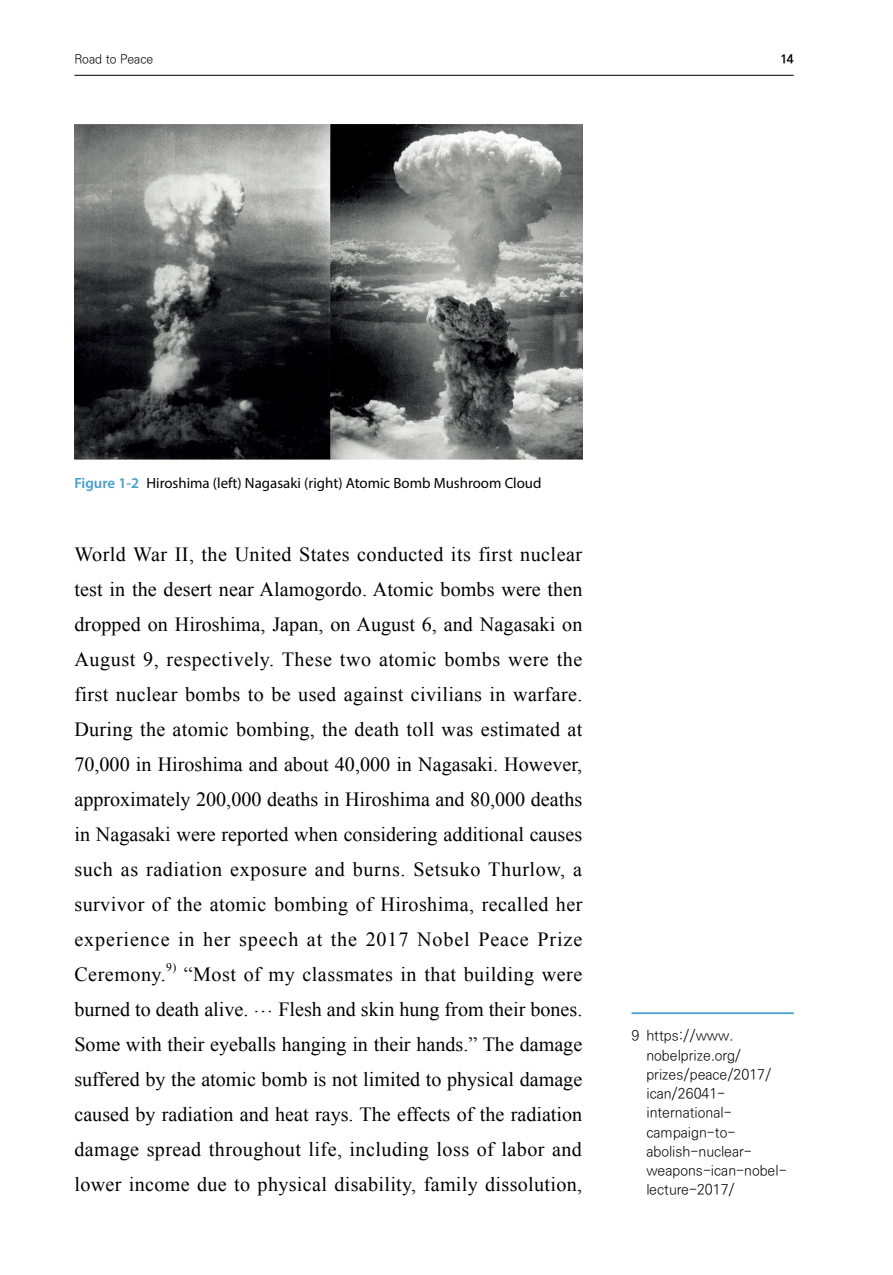
<style>
.page{position:relative;width:893px;height:1275px;background:#fff}
.page>*{position:absolute;margin:0;border:0;box-sizing:border-box;transform-origin:0 0}
.t1{font:20.12px/35px "Times New Roman";letter-spacing:.02em;color:#000;text-align:justify}
.t2{font:14.88px "Myriad Pro";color:#000}
.t3{font:300 14px/19.2px "Ko Pub World Dotum";color:#000}
.t4{font:300 12.25px "Ko Pub World Dotum";color:#000}
.t5{font:700 12.25px "Ko Pub World Dotum";color:#000}
.t6{font:11.72px "Times New Roman";color:#000}
.s1{font-weight:600;color:#459ece}
</style>
<div class="page">
<hr style="left:631px;top:1012px;width:163px;height:2px;background:#459ece">
<img style="left:74px;top:124px;width:508px;height:335px">
<hr style="left:74px;top:75px;width:720px;height:1px;background:#000">
<p class="t4" style="left:74px;top:51px;width:80px">Road to Peace</p>
<p class="t5" style="left:780px;top:51px;width:15px">14</p>
<p class="t2" style="left:74px;top:474px;width:469px"><span class="s1">Figure 1-2</span> Hiroshima (left) Nagasaki (right) Atomic Bomb Mushroom Cloud</p>
<p class="t1" style="left:74px;top:536px;width:510px">World War II, the United States conducted its first nuclear test in the desert near Alamogordo. Atomic bombs were then dropped on Hiroshima, Japan, on August 6, and Nagasaki on August 9, respectively. These two atomic bombs were the first nuclear bombs to be used against civilians in warfare.<br>During the atomic bombing, the death toll was estimated at 70,000 in Hiroshima and about 40,000 in Nagasaki. However, approximately 200,000 deaths in Hiroshima and 80,000 deaths in Nagasaki were reported when considering additional causes such as radiation exposure and burns. Setsuko Thurlow, a survivor of the atomic bombing of Hiroshima, recalled her experience in her speech at the 2017 Nobel Peace Prize Ceremony.</p>
<p class="t6" style="left:166px;top:959px;width:12px">9)</p>
<p class="t1" style="left:74px;top:956px;width:509px;text-indent:109px">“Most of my classmates in that building were burned to death alive. … Flesh and skin hung from their bones.<br>Some with their eyeballs hanging in their hands.” The damage suffered by the atomic bomb is not limited to physical damage caused by radiation and heat rays. The effects of the radiation damage spread throughout life, including loss of labor and lower income due to physical disability, family dissolution,</p>
<p class="t3" style="left:646px;top:1027px;width:142px;text-indent:-15px">9 https://www. nobelprize.org/ prizes/peace/2017/ ican/26041- international&shy;campaign-to&shy;abolish-nuclear&shy;weapons-ican-nobel&shy;lecture-2017/</p>
</div>
